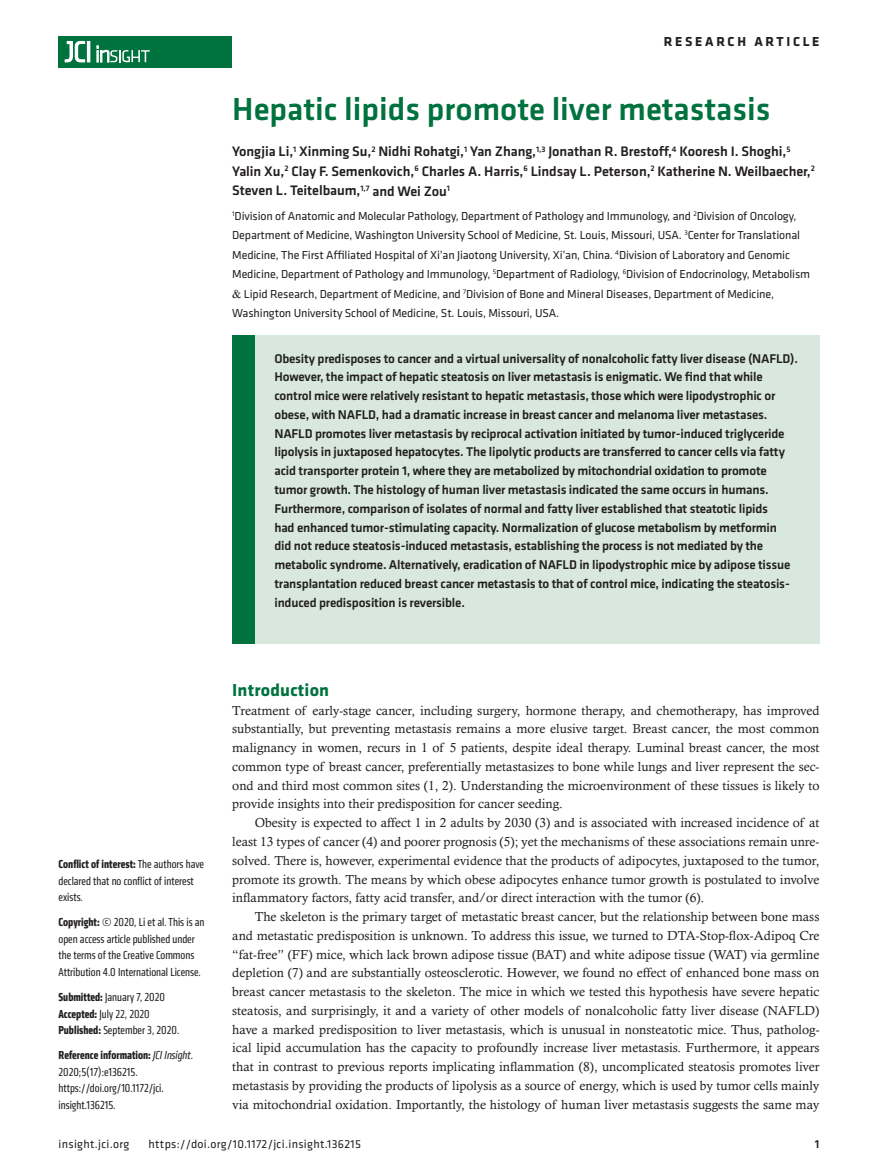
<style>
.page{position:relative;width:878px;height:1175px;background:#fff}
.page>*{position:absolute;margin:0;border:0;box-sizing:border-box;transform-origin:0 0}
.t1{font:500 33px "Klavika Basic";color:#00723e}
.t2{font:700 18px "Klavika";letter-spacing:.01em;color:#00723e}
.t3{font:500 14.25px/19.5px "Klavika Basic";letter-spacing:-.005em;color:#231f20}
.t4{font:700 13.5px "Klavika Basic";letter-spacing:.2em;color:#231f20}
.t5{font:13.2px/18.8px "Calisto MT Std";color:#231f20;text-align:justify}
.t6{font:500 13.2px/18.8px "Klavika Basic";letter-spacing:-.015em;color:#231f20}
.t7{font:12px/19.5px "Klavika";letter-spacing:-.01em;color:#231f20}
.t8{font:condensed 12px/16.5px "Klavika";color:#231f20}
.t9{font:12px "Klavika Basic";letter-spacing:.025em;color:#231f20}
.t10{font:500 12px "Klavika Basic";color:#231f20}
.s1{font-family:"Times New Roman"}
.s2{font-weight:700}
.s3{font-style:italic}
</style>
<div class="page">
<div style="left:59px;top:36px;width:173px;height:31px;background:#00723e"></div>
<hr style="left:87px;top:41px;width:3px;height:21px;background:#fff">
<svg style="left:64px;top:41px;width:21px;height:22px"></svg>
<svg style="left:97px;top:46px;width:53px;height:16px"></svg>
<div style="left:232px;top:336px;width:587px;height:308px;background:#d8e8df"></div>
<div style="left:232px;top:336px;width:22px;height:308px;background:#00723e"></div>
<p class="t4" style="left:663px;top:32px;width:157px">RESEARCH ARTICLE</p>
<h1 class="t1" style="left:232px;top:87px;width:540px">Hepatic lipids promote liver metastasis</h1>
<p class="t3" style="left:232px;top:142px;width:584px">Yongjia Li,<sup>1</sup> Xinming Su,<sup>2</sup> Nidhi Rohatgi,<sup>1</sup> Yan Zhang,<sup>1,3</sup> Jonathan R. Brestoff,<sup>4</sup> Kooresh I. Shoghi,<sup>5<br></sup>Yalin Xu,<sup>2</sup> Clay F. Semenkovich,<sup>6</sup> Charles A. Harris,<sup>6</sup> Lindsay L. Peterson,<sup>2</sup> Katherine N. Weilbaecher,<sup>2<br></sup>Steven L. Teitelbaum,<sup>1,7</sup> and Wei Zou<sup>1</sup></p>
<p class="t7" style="left:232px;top:205px;width:579px"><sup>1</sup>Division of Anatomic and Molecular Pathology, Department of Pathology and Immunology, and <sup>2</sup>Division of Oncology, Department of Medicine, Washington University School of Medicine, St. Louis, Missouri, USA. <sup>3</sup>Center for Translational Medicine, The First Affiliated Hospital of Xi’an Jiaotong University, Xi’an, China. <sup>4</sup>Division of Laboratory and Genomic Medicine, Department of Pathology and Immunology, <sup>5</sup>Department of Radiology, <sup>6</sup>Division of Endocrinology, Metabolism <span class="s1">&amp;</span> Lipid Research, Department of Medicine, and <sup>7</sup>Division of Bone and Mineral Diseases, Department of Medicine, Washington University School of Medicine, St. Louis, Missouri, USA.</p>
<p class="t6" style="left:274px;top:348px;width:525px">Obesity predisposes to cancer and a virtual universality of nonalcoholic fatty liver disease (NAFLD).<br>However, the impact of hepatic steatosis on liver metastasis is enigmatic. We find that while control mice were relatively resistant to hepatic metastasis, those which were lipodystrophic or obese, with NAFLD, had a dramatic increase in breast cancer and melanoma liver metastases.<br>NAFLD promotes liver metastasis by reciprocal activation initiated by tumor-induced triglyceride lipolysis in juxtaposed hepatocytes. The lipolytic products are transferred to cancer cells via fatty acid transporter protein 1, where they are metabolized by mitochondrial oxidation to promote tumor growth. The histology of human liver metastasis indicated the same occurs in humans.<br>Furthermore, comparison of isolates of normal and fatty liver established that steatotic lipids<br>had enhanced tumor-stimulating capacity. Normalization of glucose metabolism by metformin<br>did not reduce steatosis-induced metastasis, establishing the process is not mediated by the metabolic syndrome. Alternatively, eradication of NAFLD in lipodystrophic mice by adipose tissue transplantation reduced breast cancer metastasis to that of control mice, indicating the steatosis&shy;induced predisposition is reversible.</p>
<p class="t8" style="left:59px;top:856px;width:147px"><span class="s2">Conflict of interest:</span> The authors have declared that no conflict of interest exists.</p>
<p class="t8" style="left:59px;top:914px;width:147px"><span class="s2">Copyright:</span> © 2020, Li et al. This is an open access article published under the terms of the Creative Commons Attribution 4.0 International License.</p>
<p class="t8" style="left:59px;top:988px;width:122px"><span class="s2">Submitted:</span> January 7, 2020<br><span class="s2">Accepted:</span> July 22, 2020<br><span class="s2">Published:</span> September 3, 2020.</p>
<p class="t8" style="left:59px;top:1046px;width:136px"><span class="s2">Reference information:</span> <span class="s3">JCI Insight</span>.<br>2020;5(17):e136215. https://doi.org/10.1172/jci. insight.136215.</p>
<h2 class="t2" style="left:232px;top:677px;width:98px">Introduction</h2>
<p class="t5" style="left:232px;top:700px;width:588px">Treatment of early-stage cancer, including surgery, hormone therapy, and chemotherapy, has improved substantially, but preventing metastasis remains a more elusive target. Breast cancer, the most common malignancy in women, recurs in 1 of 5 patients, despite ideal therapy. Luminal breast cancer, the most common type of breast cancer, preferentially metastasizes to bone while lungs and liver represent the sec&shy;ond and third most common sites (1, 2). Understanding the microenvironment of these tissues is likely to provide insights into their predisposition for cancer seeding.</p>
<p class="t5" style="left:232px;top:813px;width:588px;text-indent:22px">Obesity is expected to affect 1 in 2 adults by 2030 (3) and is associated with increased incidence of at least 13 types of cancer (4) and poorer prognosis (5); yet the mechanisms of these associations remain unre&shy;solved. There is, however, experimental evidence that the products of adipocytes, juxtaposed to the tumor, promote its growth. The means by which obese adipocytes enhance tumor growth is postulated to involve inflammatory factors, fatty acid transfer, and/or direct interaction with the tumor (6).</p>
<p class="t5" style="left:232px;top:907px;width:588px;text-indent:22px">The skeleton is the primary target of metastatic breast cancer, but the relationship between bone mass and metastatic predisposition is unknown. To address this issue, we turned to DTA-Stop-flox-Adipoq Cre “fat-free” (FF) mice, which lack brown adipose tissue (BAT) and white adipose tissue (WAT) via germline depletion (7) and are substantially osteosclerotic. However, we found no effect of enhanced bone mass on breast cancer metastasis to the skeleton. The mice in which we tested this hypothesis have severe hepatic steatosis, and surprisingly, it and a variety of other models of nonalcoholic fatty liver disease (NAFLD) have a marked predisposition to liver metastasis, which is unusual in nonsteatotic mice. Thus, patholog&shy;ical lipid accumulation has the capacity to profoundly increase liver metastasis. Furthermore, it appears that in contrast to previous reports implicating inflammation (8), uncomplicated steatosis promotes liver metastasis by providing the products of lipolysis as a source of energy, which is used by tumor cells mainly via mitochondrial oxidation. Importantly, the histology of human liver metastasis suggests the same may</p>
<p class="t9" style="left:58px;top:1135px;width:72px">insight.jci.org</p>
<p class="t9" style="left:148px;top:1135px;width:214px">https://doi.org/10.1172/jci.insight.136215</p>
<p class="t10" style="left:814px;top:1135px;width:6px">1</p>
</div>
